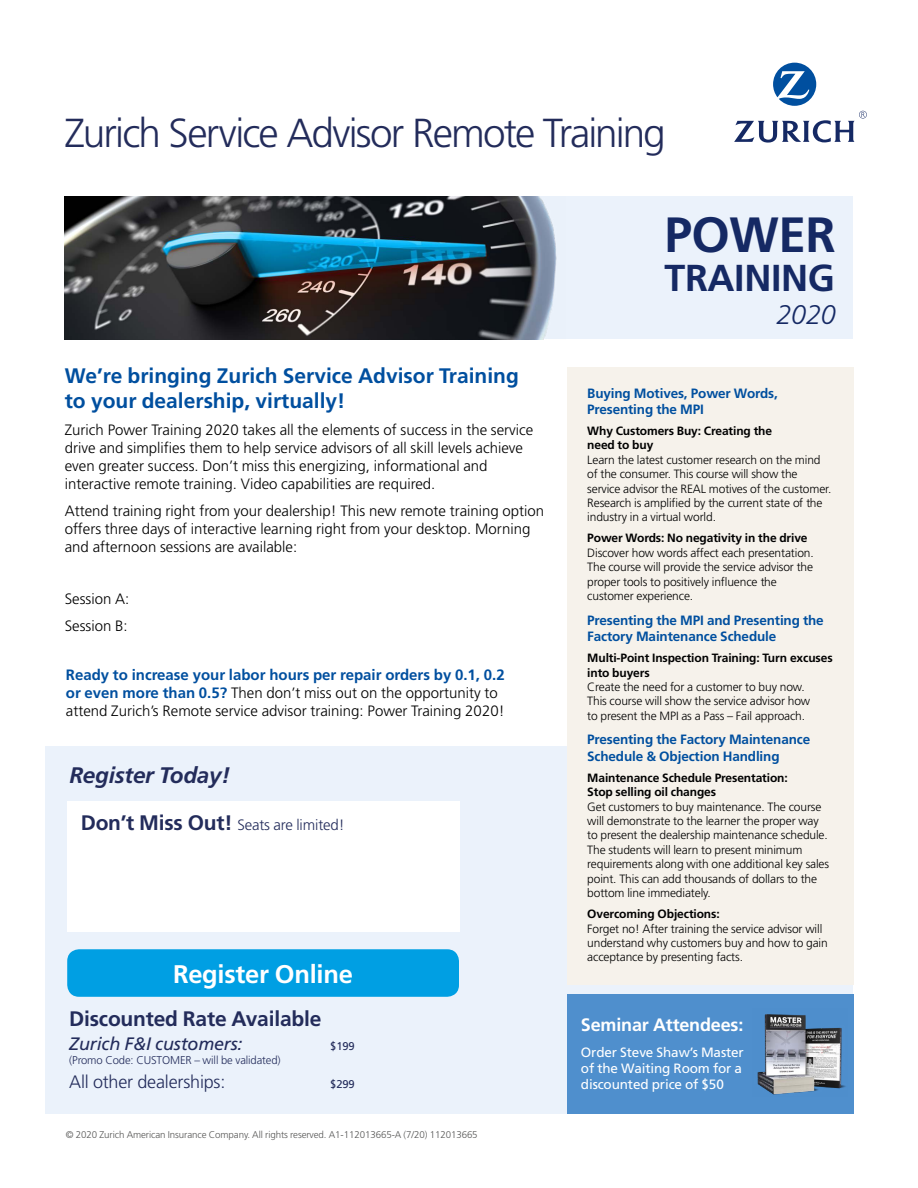
<style>
.page{position:relative;width:918px;height:1188px;background:#fff}
.page>*{position:absolute;margin:0;border:0;box-sizing:border-box;transform-origin:0 0}
.t1{font:700 49.5px "Frutiger LT Std";letter-spacing:-.01em;color:#152964}
.t2{font:300 40.5px "Frutiger LT Std";letter-spacing:-.045em;color:#232c5b}
.t3{font:700 37.5px "Frutiger LT Std";letter-spacing:-.01em;color:#152964}
.t4{font:italic 300 27px "Frutiger LT Std";color:#152964}
.t5{font:700 25.5px "Frutiger LT Std";letter-spacing:-.01em;color:#fff}
.t6{font:italic 700 22.5px "Frutiger LT Std";letter-spacing:-.01em;color:#232c5b}
.t7{font:700 21px/25.2px "Frutiger LT Std";color:#004f9f}
.t8{font:700 21px "Frutiger LT Std";letter-spacing:-.01em;color:#232c5b}
.t9{font:300 18px "Frutiger LT Std";letter-spacing:-.01em;color:#232c5b}
.t10{font:italic 18px "Frutiger LT Std";letter-spacing:-.01em;color:#232c5b}
.t11{font:700 18px "Frutiger LT Std";letter-spacing:-.01em;color:#fff}
.t12{font:300 15px/18px "Frutiger LT Std";color:#000}
.t13{font:300 15px "Frutiger LT Std";letter-spacing:-.01em;color:#232c5b}
.t14{font:700 13.5px/16.2px "Frutiger LT Std";letter-spacing:-.01em;color:#004f9f}
.t15{font:13.5px/16.2px "Frutiger LT Std";letter-spacing:-.01em;color:#fff}
.t16{font:300 12px/14.4px "Frutiger LT Std";letter-spacing:-.01em;color:#000}
.t17{font:700 12px/14.4px "Frutiger LT Std";letter-spacing:-.01em;color:#000}
.t18{font:300 11.25px "Frutiger LT Std";letter-spacing:-.01em;color:#232c5b}
.t19{font:11.25px "Frutiger LT Std";letter-spacing:-.01em;color:#232c5b}
.t20{font:300 9.75px "Frutiger LT Std";letter-spacing:-.01em;color:#575756}
.s1{font-weight:700;color:#004f9f}
.s2{font-weight:700;font-size:21px}
</style>
<div class="page">
<div style="left:45px;top:746px;width:808px;height:367px;background:#ebf2fb"></div>
<svg style="left:734px;top:63px;width:133px;height:80px"></svg>
<div style="left:65px;top:197px;width:788px;height:142px;background:#ebf2fb"></div>
<img style="left:65px;top:197px;width:492px;height:142px">
<div style="left:67px;top:801px;width:393px;height:131px;background:#fff"></div>
<div style="left:67px;top:949px;width:392px;height:48px;background:#009fe3;border-radius:12px"></div>
<div style="left:567px;top:367px;width:286px;height:618px;background:#f6f2eb"></div>
<div style="left:567px;top:994px;width:286px;height:119px;background:#4f8fcd"></div>
<img style="left:757px;top:1014px;width:89px;height:81px">
<h2 class="t2" style="left:65px;top:110px;width:603px">Zurich Service Advisor Remote Training</h2>
<h3 class="t7" style="left:65px;top:363px;width:456px">We’re bringing Zurich Service Advisor Training to your dealership, virtually!</h3>
<p class="t12" style="left:65px;top:421px;width:470px">Zurich Power Training 2020 takes all the elements of success in the service drive and simplifies them to help service advisors of all skill levels achieve even greater success. Don’t miss this energizing, informational and interactive remote training. Video capabilities are required.</p>
<p class="t12" style="left:65px;top:502px;width:481px">Attend training right from your dealership! This new remote training option offers three days of interactive learning right from your desktop. Morning and afternoon sessions are available:</p>
<p class="t12" style="left:65px;top:585px;width:66px;line-height:27px">Session A:<br>Session B:</p>
<p class="t12" style="left:66px;top:666px;width:440px"><span class="s1">Ready to increase your labor hours per repair orders by 0.1, 0.2 or even more than 0.5?</span> Then don’t miss out on the opportunity to attend Zurich’s Remote service advisor training: Power Training 2020!</p>
<h3 class="t6" style="left:69px;top:762px;width:162px">Register Today!</h3>
<p class="t13" style="left:81px;top:817px;width:265px"><span class="s2">Don’t Miss Out!</span> Seats are limited!</p>
<h3 class="t5" style="left:173px;top:959px;width:181px">Register Online</h3>
<h3 class="t8" style="left:69px;top:1007px;width:254px">Discounted Rate Available</h3>
<h3 class="t10" style="left:69px;top:1034px;width:175px">Zurich F&amp;I customers:</h3>
<p class="t19" style="left:330px;top:1040px;width:26px">$199</p>
<p class="t18" style="left:69px;top:1054px;width:213px">(Promo Code: CUSTOMER – will be validated)</p>
<h3 class="t9" style="left:69px;top:1072px;width:158px">All other dealerships:</h3>
<p class="t19" style="left:330px;top:1078px;width:26px">$299</p>
<p class="t20" style="left:66px;top:1130px;width:413px">© 2020 Zurich American Insurance Company. All rights reserved. A1-112013665-A (7/20) 112013665</p>
<h1 class="t1" style="left:665px;top:205px;width:173px">POWER</h1>
<h3 class="t3" style="left:665px;top:256px;width:172px">TRAINING</h3>
<h3 class="t4" style="left:777px;top:299px;width:61px">2020</h3>
<p class="t14" style="left:587px;top:385px;width:192px">Buying Motives, Power Words,<br>Presenting the MPI</p>
<p class="t17" style="left:587px;top:424px;width:186px">Why Customers Buy: Creating the need to buy</p>
<p class="t16" style="left:587px;top:453px;width:246px">Learn the latest customer research on the mind of the consumer. This course will show the service advisor the REAL motives of the customer.<br>Research is amplified by the current state of the industry in a virtual world.</p>
<p class="t17" style="left:587px;top:531px;width:222px">Power Words: No negativity in the drive</p>
<p class="t16" style="left:587px;top:546px;width:228px">Discover how words affect each presentation.<br>The course will provide the service advisor the proper tools to positively influence the customer experience.</p>
<p class="t14" style="left:587px;top:612px;width:238px">Presenting the MPI and Presenting the<br>Factory Maintenance Schedule</p>
<p class="t17" style="left:587px;top:651px;width:247px">Multi-Point Inspection Training: Turn excuses into buyers</p>
<p class="t16" style="left:587px;top:680px;width:225px">Create the need for a customer to buy now.<br>This course will show the service advisor how to present the MPI as a Pass – Fail approach.</p>
<p class="t14" style="left:587px;top:732px;width:224px">Presenting the Factory Maintenance<br>Schedule &amp; Objection Handling</p>
<p class="t17" style="left:587px;top:770px;width:202px">Maintenance Schedule Presentation:<br>Stop selling oil changes</p>
<p class="t16" style="left:587px;top:799px;width:243px">Get customers to buy maintenance. The course will demonstrate to the learner the proper way to present the dealership maintenance schedule.<br>The students will learn to present minimum requirements along with one additional key sales point. This can add thousands of dollars to the bottom line immediately.</p>
<p class="t17" style="left:587px;top:907px;width:134px">Overcoming Objections:</p>
<p class="t16" style="left:587px;top:921px;width:242px">Forget no! After training the service advisor will understand why customers buy and how to gain acceptance by presenting facts.</p>
<h3 class="t11" style="left:581px;top:1015px;width:164px">Seminar Attendees:</h3>
<p class="t15" style="left:581px;top:1044px;width:164px">Order Steve Shaw’s Master of the Waiting Room for a discounted price of $50</p>
</div>
